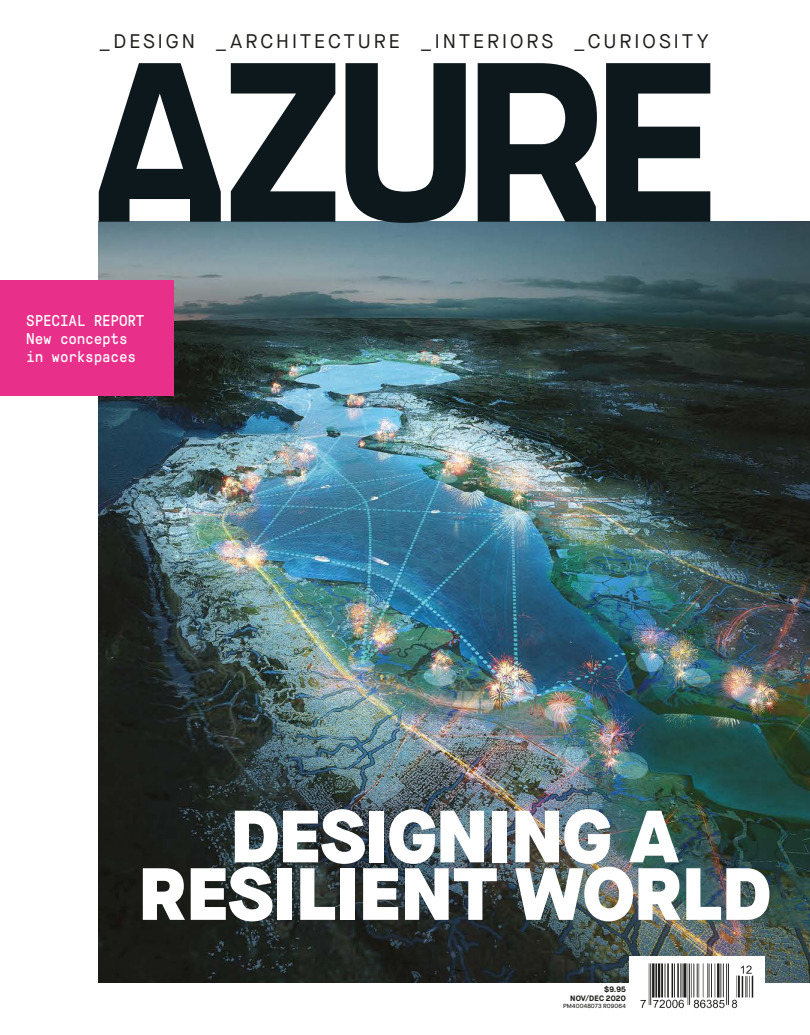
<style>
.page{position:relative;width:810px;height:1035px;background:#fff}
.page>*{position:absolute;margin:0;border:0;box-sizing:border-box;transform-origin:0 0}
.t1{font:900 73.75px/57.5px "Maison Neue";color:#fff;text-align:center}
.t2{font:19.75px "Maison Neue";letter-spacing:.155em;color:#1d1d1b}
.t3{font:15.62px/18.1px "GT Pressura Mono";letter-spacing:-.01em;color:#fff}
.t4{font:700 7.75px/8.8px "Maison Neue";letter-spacing:.015em;color:#1d1d1b;text-align:right}
.t5{font:500 6px "Maison Neue";letter-spacing:.025em;color:#1d1d1b}
</style>
<div class="page">
<img style="left:99px;top:222px;width:711px;height:760px">
<svg style="left:606px;top:63px;width:104px;height:159px"></svg>
<svg style="left:99px;top:63px;width:122px;height:159px"></svg>
<svg style="left:231px;top:63px;width:104px;height:159px"></svg>
<svg style="left:478px;top:63px;width:119px;height:159px"></svg>
<svg style="left:346px;top:63px;width:120px;height:160px"></svg>
<div style="left:0;top:281px;width:174px;height:115px;background:#e8308a"></div>
<div style="left:630px;top:956px;width:135px;height:53px;background:#fff"></div>
<img style="left:640px;top:963px;width:114px;height:46px">
<p class="t2" style="left:99px;top:27px;width:611px">_DESIGN _ARCHITECTURE _INTERIORS _CURIOSITY</p>
<p class="t3" style="left:26px;top:312px;width:120px">SPECIAL REPORT<br>New concepts in workspaces</p>
<h1 class="t1" style="left:139px;top:805px;width:633px">DESIGNING A<br>RESILIENT WORLD</h1>
<p class="t4" style="left:570px;top:984px;width:57px">$9.95<br>NOV/DEC 2020</p>
<p class="t5" style="left:563px;top:1002px;width:64px">PM40048073 R09064</p>
</div>
